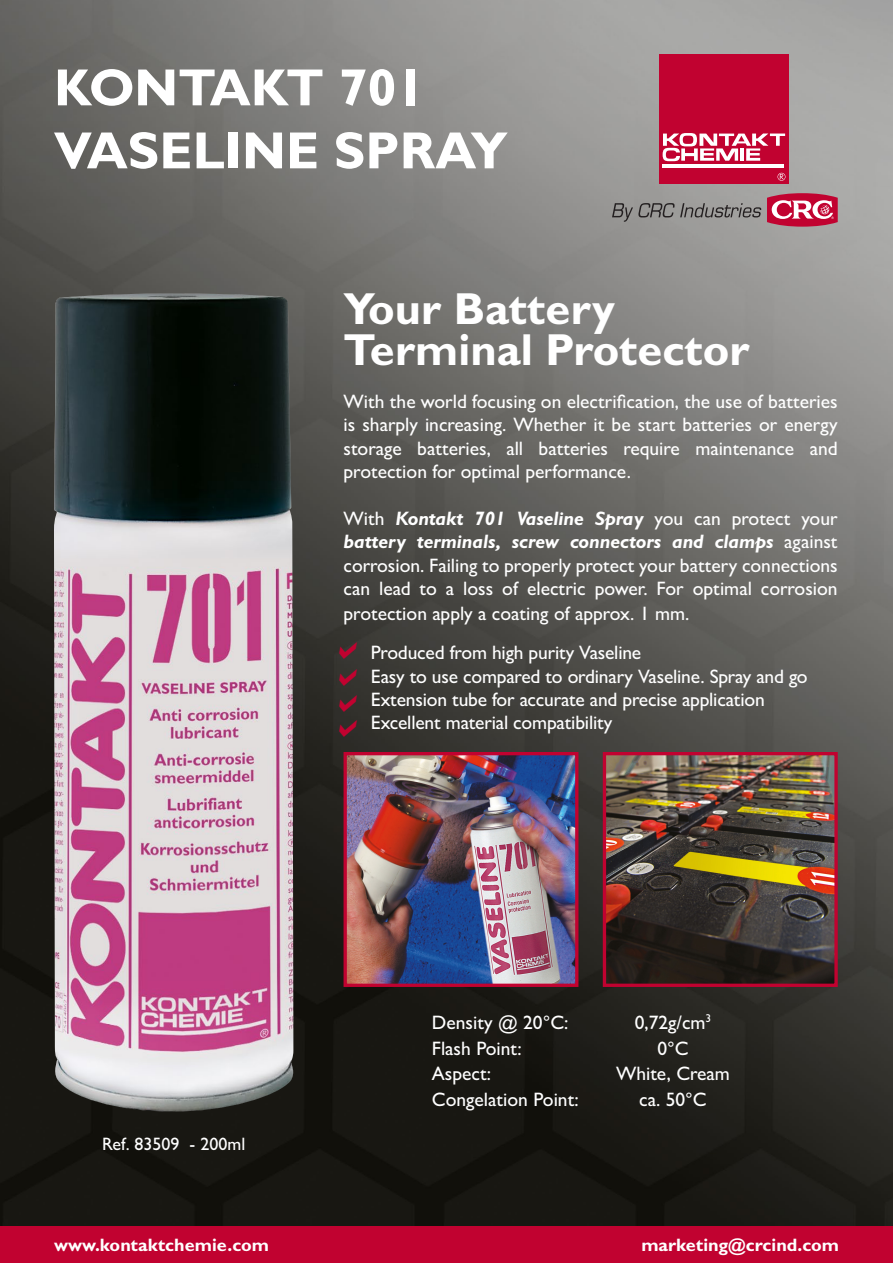
<style>
.page{position:relative;width:893px;height:1263px;background:#fff}
.page>*{position:absolute;margin:0;border:0;box-sizing:border-box;transform-origin:0 0}
.t1{font:700 52.5px/63px "Gill Sans MT Pro";color:#fff}
.t2{font:700 45px/40.5px "Gill Sans MT Pro";color:#fff}
.t3{font:500 19.5px/23.4px "Gill Sans MT Pro";letter-spacing:-.01em;color:#fff;text-align:justify}
.t4{font:700 18px "Gill Sans MT Pro";color:#fff}
.t5{font:500 18px "Gill Sans MT Pro";color:#fff}
.s1{font-weight:700;font-style:italic}
</style>
<div class="page">
<img style="left:0;top:0;width:893px;height:1226px">
<div style="left:0;top:1226px;width:893px;height:37px;background:#c10230"></div>
<div style="left:659px;top:54px;width:130px;height:129px;background:#c10230"></div>
<svg style="left:777px;top:173px;width:8px;height:8px"></svg>
<hr style="left:663px;top:164px;width:121px;height:4px;background:#fff">
<svg style="left:663px;top:133px;width:122px;height:28px"></svg>
<svg style="left:612px;top:193px;width:226px;height:34px;background:#a27a82"></svg>
<img style="left:52px;top:293px;width:243px;height:819px">
<img style="left:348px;top:756px;width:226px;height:227px">
<div style="left:344px;top:752px;width:234px;height:235px;border:3px solid #c10230"></div>
<img style="left:607px;top:756px;width:227px;height:227px">
<div style="left:603px;top:752px;width:235px;height:235px;border:3px solid #c10230"></div>
<svg style="left:338px;top:642px;width:19px;height:17px"></svg>
<svg style="left:338px;top:694px;width:19px;height:17px"></svg>
<svg style="left:338px;top:668px;width:19px;height:18px"></svg>
<svg style="left:338px;top:719px;width:19px;height:17px"></svg>
<h1 class="t1" style="left:54px;top:55px;width:455px">KONTAKT 701<br>VASELINE SPRAY</h1>
<h2 class="t2" style="left:344px;top:288px;width:407px">Your Battery<br>Terminal Protector</h2>
<p class="t3" style="left:344px;top:389px;width:496px">With the world focusing on electrification, the use of batteries is sharply increasing. Whether it be start batteries or energy storage batteries, all batteries require maintenance and protection for optimal performance.</p>
<p class="t3" style="left:344px;top:506px;width:496px">With <span class="s1">Kontakt 701 Vaseline Spray</span> you can protect your <span class="s1">battery terminals, screw connectors and clamps</span> against corrosion. Failing to properly protect your battery connections can lead to a loss of electric power. For optimal corrosion</p>
<p class="t3" style="left:344px;top:602px;width:347px">protection apply a coating of approx. 1 mm.</p>
<p class="t3" style="left:371px;top:641px;width:438px;text-align:left">Produced from high purity Vaseline<br>Easy to use compared to ordinary Vaseline. Spray and go Extension tube for accurate and precise application Excellent material compatibility</p>
<p class="t5" style="left:102px;top:1133px;width:145px">Ref. 83509 - 200ml</p>
<p class="t3" style="left:432px;top:1010px;width:138px">Density @ 20°C:</p>
<p class="t3" style="left:635px;top:1010px;width:78px">0,72g/cm<sup>3</sup></p>
<p class="t3" style="left:432px;top:1036px;width:91px">Flash Point:</p>
<p class="t3" style="left:657px;top:1036px;width:33px">0°C</p>
<p class="t3" style="left:432px;top:1061px;width:61px">Aspect:</p>
<p class="t3" style="left:616px;top:1061px;width:115px">White, Cream</p>
<p class="t3" style="left:432px;top:1087px;width:148px">Congelation Point:</p>
<p class="t3" style="left:639px;top:1087px;width:69px">ca. 50°C</p>
<p class="t4" style="left:54px;top:1233px;width:217px">www.kontaktchemie.com</p>
<p class="t4" style="left:641px;top:1233px;width:199px">marketing@crcind.com</p>
</div>
